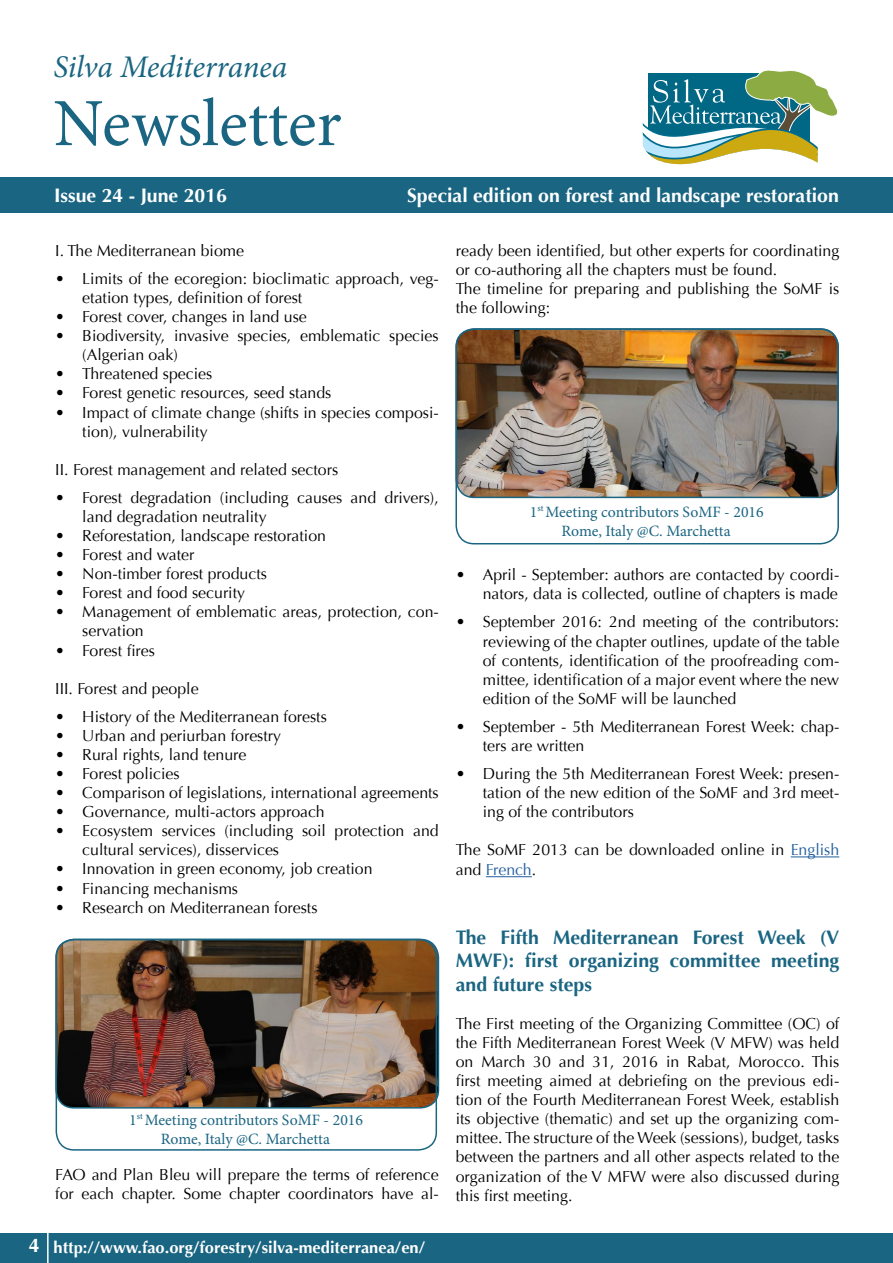
<style>
.page{position:relative;width:893px;height:1263px;background:#fff}
.page>*{position:absolute;margin:0;border:0;box-sizing:border-box;transform-origin:0 0}
.t1{font:67.5px "Minion Pro";color:#1a6582}
.t2{font:italic 31.5px "Minion Pro";letter-spacing:-.01em;color:#1a6582}
.t3{font:700 19.5px/23.4px "Optima";color:#1a6582;text-align:justify}
.t4{font:700 19.5px "Optima";color:#fff}
.t5{font:700 16.5px "Optima";color:#fff}
.t6{font:15.9px/19px "Optima";color:#000}
.t7{font:15.75px/18.9px "Minion Pro";letter-spacing:-.005em;color:#1a6582;text-align:center}
.s1{color:#215e9e}
</style>
<div class="page">
<div style="left:0;top:178px;width:893px;height:35px;background:#1a6582"></div>
<div style="left:0;top:1234px;width:893px;height:29px;background:#1a6582"></div>
<svg style="left:643px;top:70px;width:195px;height:95px"></svg>
<hr style="left:47px;top:1222px;width:2px;height:41px;background:#fff">
<img style="left:458px;top:329px;width:380px;height:168px">
<div style="left:455px;top:328px;width:384px;height:216px;border:2px solid #1a6582;border-radius:18px"></div>
<hr style="left:791px;top:856px;width:48px;height:1px;background:#215e9e">
<hr style="left:486px;top:876px;width:46px;height:1px;background:#215e9e">
<img style="left:56px;top:939px;width:382px;height:169px">
<div style="left:55px;top:939px;width:384px;height:169px;border:2px solid #1a6582;border-radius:18px"></div>
<div style="left:56px;top:939px;width:381px;height:212px;border:2px solid #1a6582;border-radius:18px"></div>
<h2 class="t2" style="left:54px;top:46px;width:235px">Silva Mediterranea</h2>
<h1 class="t1" style="left:54px;top:78px;width:290px">Newsletter</h1>
<p class="t4" style="left:29px;top:1234px;width:12px">4</p>
<p class="t4" style="left:54px;top:184px;width:175px">Issue 24 - June 2016</p>
<p class="t4" style="left:407px;top:184px;width:433px">Special edition on forest and landscape restoration</p>
<p class="t6" style="left:55px;top:241px;width:190px">I. The Mediterranean biome</p>
<p class="t6" style="left:82px;top:269px;width:358px;text-indent:-27px">• Limits of the ecoregion: bioclimatic approach, veg&shy;etation types, definition of forest</p>
<p class="t6" style="left:55px;top:307px;width:253px">• Forest cover, changes in land use</p>
<p class="t6" style="left:82px;top:326px;width:358px;text-indent:-27px">• Biodiversity, invasive species, emblematic species (Algerian oak)</p>
<p class="t6" style="left:55px;top:365px;width:159px">• Threatened species</p>
<p class="t6" style="left:55px;top:384px;width:278px">• Forest genetic resources, seed stands</p>
<p class="t6" style="left:82px;top:403px;width:358px;text-indent:-27px">• Impact of climate change (shifts in species composi&shy;tion), vulnerability</p>
<p class="t6" style="left:55px;top:460px;width:284px">II. Forest management and related sectors</p>
<p class="t6" style="left:82px;top:488px;width:358px;text-indent:-27px">• Forest degradation (including causes and drivers), land degradation neutrality</p>
<p class="t6" style="left:55px;top:526px;width:272px">• Reforestation, landscape restoration</p>
<p class="t6" style="left:55px;top:545px;width:141px">• Forest and water</p>
<p class="t6" style="left:55px;top:564px;width:213px">• Non-timber forest products</p>
<p class="t6" style="left:55px;top:583px;width:191px">• Forest and food security</p>
<p class="t6" style="left:82px;top:603px;width:358px;text-indent:-27px">• Management of emblematic areas, protection, con&shy;servation</p>
<p class="t6" style="left:55px;top:641px;width:101px">• Forest fires</p>
<p class="t6" style="left:55px;top:679px;width:145px">III. Forest and people</p>
<p class="t6" style="left:55px;top:707px;width:273px">• History of the Mediterranean forests</p>
<p class="t6" style="left:55px;top:726px;width:227px">• Urban and periurban forestry</p>
<p class="t6" style="left:55px;top:745px;width:193px">• Rural rights, land tenure</p>
<p class="t6" style="left:55px;top:764px;width:126px">• Forest policies</p>
<p class="t6" style="left:55px;top:783px;width:385px">• Comparison of legislations, international agreements</p>
<p class="t6" style="left:55px;top:802px;width:271px">• Governance, multi-actors approach</p>
<p class="t6" style="left:82px;top:821px;width:358px;text-indent:-27px">• Ecosystem services (including soil protection and cultural services), disservices</p>
<p class="t6" style="left:55px;top:860px;width:319px">• Innovation in green economy, job creation</p>
<p class="t6" style="left:55px;top:879px;width:184px">• Financing mechanisms</p>
<p class="t6" style="left:55px;top:898px;width:264px">• Research on Mediterranean forests</p>
<p class="t7" style="left:129px;top:1110px;width:235px">1<sup>st</sup> Meeting contributors SoMF - 2016<br>Rome, Italy @C. Marchetta</p>
<p class="t6" style="left:55px;top:1165px;width:385px">FAO and Plan Bleu will prepare the terms of reference for each chapter. Some chapter coordinators have al-</p>
<p class="t5" style="left:54px;top:1237px;width:373px">http://www.fao.org/forestry/silva-mediterranea/en/</p>
<p class="t6" style="left:456px;top:241px;width:385px">ready been identified, but other experts for coordinating or co-authoring all the chapters must be found.<br>The timeline for preparing and publishing the SoMF is the following:</p>
<p class="t7" style="left:530px;top:502px;width:235px">1<sup>st</sup> Meeting contributors SoMF - 2016<br>Rome, Italy @C. Marchetta</p>
<p class="t6" style="left:456px;top:565px;width:385px;text-align:right">• April - September: authors are contacted by coordi&shy;nators, data is collected, outline of chapters is made</p>
<p class="t6" style="left:483px;top:613px;width:358px;text-align:justify;text-indent:-27px">• September 2016: 2nd meeting of the contributors: reviewing of the chapter outlines, update of the table of contents, identification of the proofreading com&shy;mittee, identification of a major event where the new edition of the SoMF will be launched</p>
<p class="t6" style="left:483px;top:717px;width:358px;text-indent:-27px">• September - 5th Mediterranean Forest Week: chap&shy;ters are written</p>
<p class="t6" style="left:483px;top:764px;width:358px;text-align:justify;text-indent:-27px">• During the 5th Mediterranean Forest Week: presen&shy;tation of the new edition of the SoMF and 3rd meet&shy;ing of the contributors</p>
<p class="t6" style="left:456px;top:840px;width:385px;line-height:19.8px">The SoMF 2013 can be downloaded online in <span class="s1">English </span>and <span class="s1">French</span>.</p>
<p class="t3" style="left:456px;top:926px;width:385px">The Fifth Mediterranean Forest Week (V MWF): first organizing committee meeting and future steps</p>
<p class="t6" style="left:456px;top:1014px;width:385px;text-align:justify">The First meeting of the Organizing Committee (OC) of the Fifth Mediterranean Forest Week (V MFW) was held on March 30 and 31, 2016 in Rabat, Morocco. This first meeting aimed at debriefing on the previous edi&shy;tion of the Fourth Mediterranean Forest Week, establish its objective (thematic) and set up the organizing com&shy;mittee. The structure of the Week (sessions), budget, tasks between the partners and all other aspects related to the organization of the V MFW were also discussed during this first meeting.</p>
</div>
